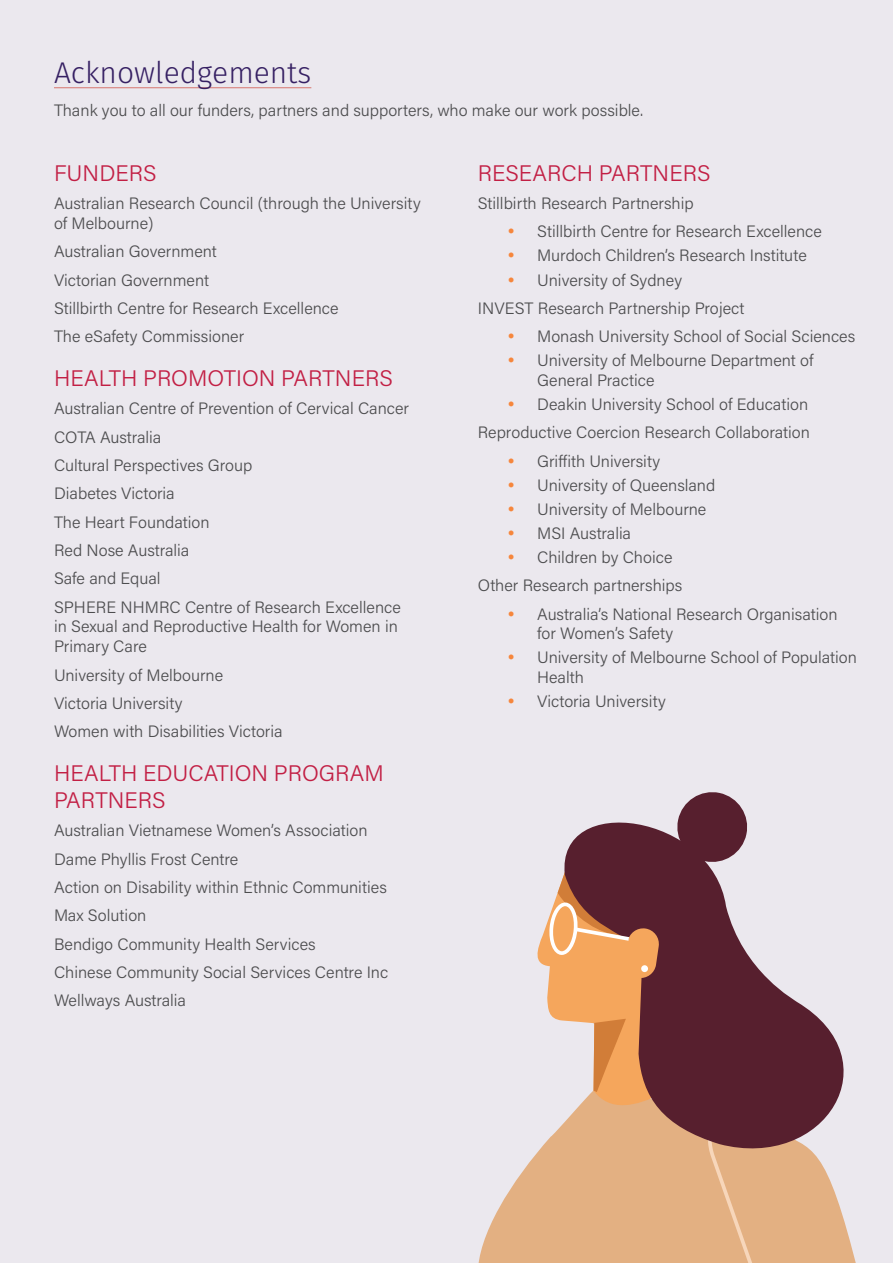
<style>
.page{position:relative;width:893px;height:1263px;background:#ebe8ee}
.page>*{position:absolute;margin:0;border:0;box-sizing:border-box;transform-origin:0 0}
.t1{font:300 30px "Fira Sans";color:#362063}
.t2{font:300 22.5px/27px "Acumin Pro";color:#c21f44}
.t3{font:300 16.5px/28.3px "Acumin Pro";color:#4d4d4f}
</style>
<div class="page">
<hr style="left:54px;top:87px;width:257px;height:1px;background:#db8e89">
<svg style="left:478px;top:1131px;width:378px;height:132px;fill:#e3b082"></svg>
<svg style="left:702px;top:1171px;width:53px;height:92px"></svg>
<svg style="left:556px;top:792px;width:300px;height:379px"></svg>
<svg style="left:537px;top:871px;width:146px;height:242px"></svg>
<h1 class="t1" style="left:54px;top:52px;width:259px">Acknowledgements</h1>
<p class="t3" style="left:54px;top:95px;width:591px">Thank you to all our funders, partners and supporters, who make our work possible.</p>
<h2 class="t2" style="left:54px;top:159px;width:104px">FUNDERS</h2>
<p class="t3" style="left:54px;top:193px;width:368px;line-height:19.8px">Australian Research Council (through the University of Melbourne)</p>
<p class="t3" style="left:54px;top:237px;width:286px">Australian Government<br>Victorian Government<br>Stillbirth Centre for Research Excellence<br>The eSafety Commissioner</p>
<h2 class="t2" style="left:54px;top:364px;width:340px">HEALTH PROMOTION PARTNERS</h2>
<p class="t3" style="left:54px;top:394px;width:357px">Australian Centre of Prevention of Cervical Cancer<br>COTA Australia<br>Cultural Perspectives Group<br>Diabetes Victoria<br>The Heart Foundation<br>Red Nose Australia<br>Safe and Equal<br>SPHERE NHMRC Centre of Research Excellence</p>
<p class="t3" style="left:54px;top:616px;width:345px;line-height:19.8px">in Sexual and Reproductive Health for Women in<br>Primary Care</p>
<p class="t3" style="left:54px;top:660px;width:230px">University of Melbourne<br>Victoria University<br>Women with Disabilities Victoria</p>
<h2 class="t2" style="left:54px;top:759px;width:331px">HEALTH EDUCATION PROGRAM<br>PARTNERS</h2>
<p class="t3" style="left:54px;top:816px;width:336px">Australian Vietnamese Women’s Association Dame Phyllis Frost Centre<br>Action on Disability within Ethnic Communities Max Solution<br>Bendigo Community Health Services<br>Chinese Community Social Services Centre Inc Wellways Australia</p>
<h2 class="t2" style="left:478px;top:159px;width:234px">RESEARCH PARTNERS</h2>
<p class="t3" style="left:537px;top:189px;width:286px;text-indent:-60px">Stillbirth Research Partnership<br>Stillbirth Centre for Research Excellence</p>
<p class="t3" style="left:537px;top:243px;width:271px;line-height:24px">Murdoch Children’s Research Institute<br>University of Sydney</p>
<p class="t3" style="left:537px;top:293px;width:320px;text-indent:-60px">INVEST Research Partnership Project<br>Monash University School of Social Sciences</p>
<p class="t3" style="left:537px;top:350px;width:278px;line-height:19.8px">University of Melbourne Department of<br>General Practice</p>
<p class="t3" style="left:537px;top:389px;width:272px">Deakin University School of Education</p>
<p class="t3" style="left:478px;top:418px;width:334px">Reproductive Coercion Research Collaboration</p>
<p class="t3" style="left:537px;top:446px;width:125px">Griffith University</p>
<p class="t3" style="left:537px;top:472px;width:180px;line-height:24px">University of Queensland<br>University of Melbourne<br>MSI Australia<br>Children by Choice</p>
<p class="t3" style="left:537px;top:571px;width:302px;text-indent:-60px">Other Research partnerships<br>Australia’s National Research Organisation</p>
<p class="t3" style="left:537px;top:621px;width:321px;line-height:24px">for Women’s Safety<br>University of Melbourne School of Population</p>
<p class="t3" style="left:537px;top:665px;width:130px;line-height:24px">Health<br>Victoria University</p>
</div>
